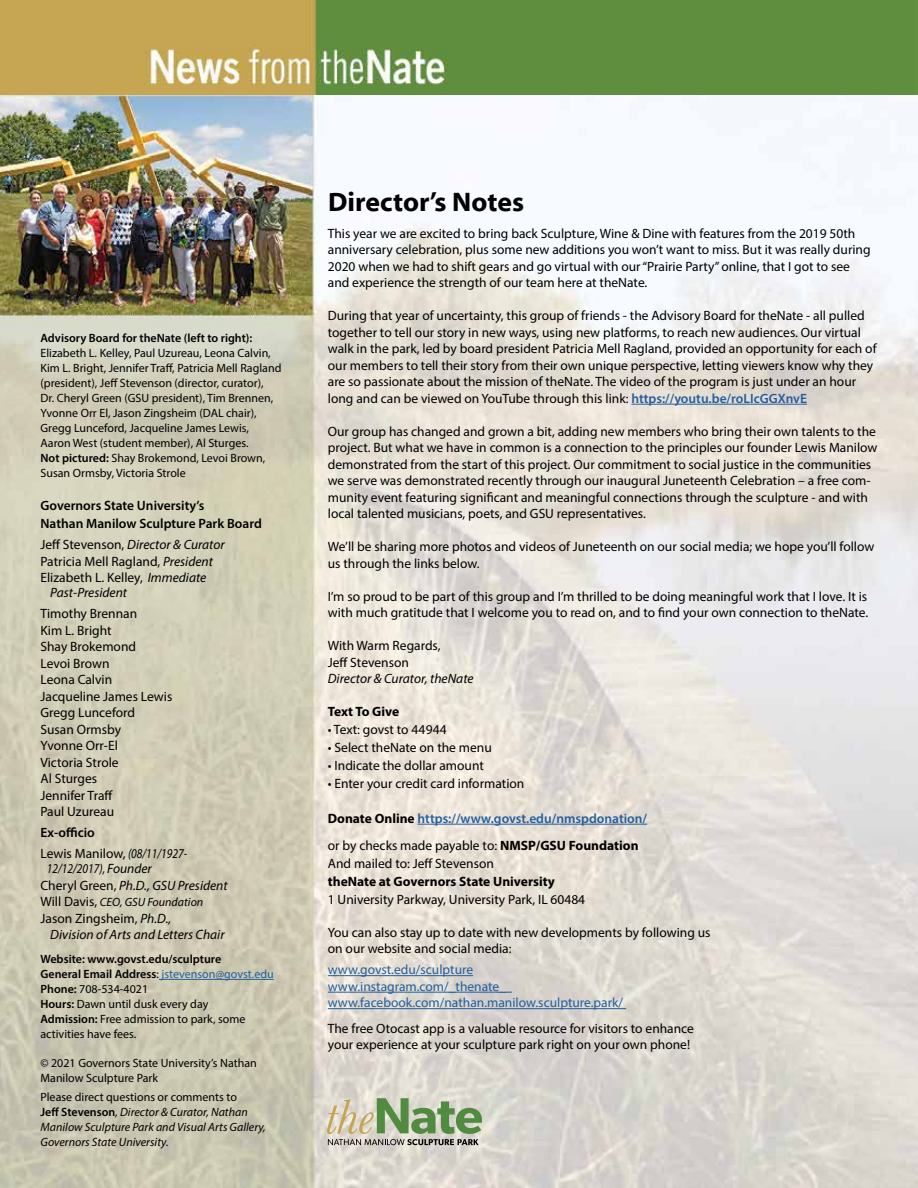
<style>
.page{position:relative;width:918px;height:1188px;background:#fff}
.page>*{position:absolute;margin:0;border:0;box-sizing:border-box;transform-origin:0 0}
.t1{font:700 27px "Myriad Web Pro";color:#000}
.t2{font:13.5px/16.5px "Myriad Pro";color:#000}
.t3{font:13.5px/16.5px "Myriad Pro";color:#215e9e}
.t4{font:600 13.5px/27px "Myriad Pro";color:#215e9e}
.t5{font:italic 13.5px/16.5px "Myriad Pro";color:#000}
.t6{font:600 13.5px/18px "Myriad Pro";color:#000}
.t7{font:italic 13.5px/16.5px "Myriad Pro";color:#000;scale:.85 1}
.t8{font:700 13.5px "Myriad Pro";color:#000}
.t9{font:12px/15px "Myriad Pro";color:#000}
.t10{font:italic 12px/15px "Myriad Pro";color:#000}
.t11{font:600 12px "Myriad Pro";color:#000}
.s1{font-weight:600}
.s2{font-style:italic}
.s3{font-style:normal}
.s4{font-style:normal;font-size:13.5px}
.s5{color:#215e9e}
.s6{font-weight:600;font-style:normal}
.s7{font-weight:600;color:#215e9e}
.s8{font-weight:700;color:#000}
.s9{font-weight:400;color:#000}
</style>
<div class="page">
<img style="left:0;top:94px;width:918px;height:1094px">
<hr style="left:631px;top:404px;width:176px;height:1px;background:#215e9e">
<hr style="left:418px;top:824px;width:229px;height:1px;background:#215e9e">
<hr style="left:328px;top:975px;width:145px;height:1px;background:#215e9e">
<hr style="left:328px;top:992px;width:184px;height:1px;background:#215e9e">
<hr style="left:328px;top:1008px;width:298px;height:1px;background:#215e9e">
<hr style="left:159px;top:979px;width:115px;height:1px;background:#215e9e">
<img style="left:0;top:0;width:918px;height:94px">
<svg style="left:327px;top:1098px;width:155px;height:47px;background:#aab697"></svg>
<p class="t11" style="left:40px;top:330px;width:213px">Advisory Board for theNate (left to right):</p>
<p class="t9" style="left:40px;top:345px;width:243px">Elizabeth L. Kelley, Paul Uzureau, Leona Calvin, Kim L. Bright, Jennifer Traff, Patricia Mell Ragland (president), Jeff Stevenson (director, curator),<br>Dr. Cheryl Green (GSU president), Tim Brennen, Yvonne Orr El, Jason Zingsheim (DAL chair), Gregg Lunceford, Jacqueline James Lewis, Aaron West (student member), Al Sturges.<br><span class="s1">Not pictured:</span> Shay Brokemond, Levoi Brown, Susan Ormsby, Victoria Strole</p>
<p class="t6" style="left:40px;top:496px;width:223px">Governors State University’s<br>Nathan Manilow Sculpture Park Board</p>
<p class="t2" style="left:40px;top:536px;width:186px">Jeff Stevenson, <span class="s2">Director &amp; Curator<br></span>Patricia Mell Ragland, <span class="s2">President<br></span>Elizabeth L. Kelley, <span class="s2">Immediate</span></p>
<p class="t5" style="left:50px;top:584px;width:78px">Past-President</p>
<p class="t2" style="left:40px;top:605px;width:133px">Timothy Brennan<br>Kim L. Bright<br>Shay Brokemond<br>Levoi Brown<br>Leona Calvin<br>Jacqueline James Lewis<br>Gregg Lunceford<br>Susan Ormsby<br>Yvonne Orr-El<br>Victoria Strole<br>Al Sturges<br>Jennifer Traff<br>Paul Uzureau</p>
<p class="t2" style="left:40px;top:822px;width:148px;line-height:21px"><span class="s1">Ex-officio<br></span>Lewis Manilow, <span class="s2">(08/11/1927-</span></p>
<p class="t7" style="left:41px;top:860px;width:222px;text-indent:6px">12/12/2017), Founder<br><span class="s3">Cheryl Green,</span> Ph.D., GSU President</p>
<p class="t10" style="left:41px;top:894px;width:164px"><span class="s4">Will Davis,</span> CEO, GSU Foundation</p>
<p class="t5" style="left:50px;top:910px;width:176px;text-indent:-10px"><span class="s3">Jason Zingsheim,</span> Ph.D.,<br>Division of Arts and Letters Chair</p>
<p class="t9" style="left:40px;top:951px;width:235px"><span class="s1">Website: www.govst.edu/sculpture<br>General Email Address</span>: <span class="s5">jstevenson@govst.edu </span><span class="s1">Phone:</span> 708-534-4021<br><span class="s1">Hours:</span> Dawn until dusk every day<br><span class="s1">Admission:</span> Free admission to park, some activities have fees.</p>
<p class="t9" style="left:40px;top:1055px;width:218px">© 2021 Governors State University’s Nathan<br>Manilow Sculpture Park</p>
<p class="t10" style="left:40px;top:1089px;width:227px"><span class="s3">Please direct questions or comments to<br></span><span class="s6">Jeff Stevenson</span>, Director &amp; Curator, Nathan Manilow Sculpture Park and Visual Arts Gallery, Governors State University.</p>
<h1 class="t1" style="left:328px;top:187px;width:197px">Director’s Notes</h1>
<p class="t2" style="left:328px;top:225px;width:544px">This year we are excited to bring back Sculpture, Wine &amp; Dine with features from the 2019 50th anniversary celebration, plus some new additions you won’t want to miss. But it was really during 2020 when we had to shift gears and go virtual with our “Prairie Party” online, that I got to see and experience the strength of our team here at theNate.</p>
<p class="t2" style="left:328px;top:307px;width:550px">During that year of uncertainty, this group of friends - the Advisory Board for theNate - all pulled together to tell our story in new ways, using new platforms, to reach new audiences. Our virtual walk in the park, led by board president Patricia Mell Ragland, provided an opportunity for each of our members to tell their story from their own unique perspective, letting viewers know why they are so passionate about the mission of theNate. The video of the program is just under an hour long and can be viewed on YouTube through this link: <span class="s7">https://youtu.be/roLIcGGXnvE</span></p>
<p class="t2" style="left:328px;top:423px;width:551px">Our group has changed and grown a bit, adding new members who bring their own talents to the project. But what we have in common is a connection to the principles our founder Lewis Manilow demonstrated from the start of this project. Our commitment to social justice in the communities we serve was demonstrated recently through our inaugural Juneteenth Celebration – a free com&shy;munity event featuring significant and meaningful connections through the sculpture - and with local talented musicians, poets, and GSU representatives.</p>
<p class="t2" style="left:328px;top:538px;width:548px">We’ll be sharing more photos and videos of Juneteenth on our social media; we hope you’ll follow us through the links below.</p>
<p class="t2" style="left:328px;top:588px;width:542px">I’m so proud to be part of this group and I’m thrilled to be doing meaningful work that I love. It is with much gratitude that I welcome you to read on, and to find your own connection to theNate.</p>
<p class="t2" style="left:328px;top:637px;width:114px">With Warm Regards,<br>Jeff Stevenson</p>
<p class="t5" style="left:328px;top:670px;width:147px">Director &amp; Curator, theNate</p>
<p class="t8" style="left:328px;top:703px;width:73px">Text To Give</p>
<p class="t2" style="left:328px;top:721px;width:120px">• Text: govst to 44944</p>
<p class="t2" style="left:328px;top:739px;width:166px">• Select theNate on the menu</p>
<p class="t2" style="left:328px;top:757px;width:158px">• Indicate the dollar amount</p>
<p class="t2" style="left:328px;top:775px;width:198px">• Enter your credit card information</p>
<p class="t4" style="left:328px;top:804px;width:321px"><span class="s8">Donate Online</span> https://www.govst.edu/nmspdonation/ <span class="s9">or by checks made payable to:</span> <span class="s8">NMSP/GSU Foundation</span></p>
<p class="t2" style="left:328px;top:855px;width:168px">And mailed to: Jeff Stevenson</p>
<p class="t8" style="left:328px;top:872px;width:228px">theNate at Governors State University</p>
<p class="t2" style="left:328px;top:891px;width:259px">1 University Parkway, University Park, IL 60484</p>
<p class="t2" style="left:328px;top:924px;width:384px">You can also stay up to date with new developments by following us on our website and social media:</p>
<p class="t3" style="left:328px;top:961px;width:297px">www.govst.edu/sculpture www.instagram.com/_thenate_ www.facebook.com/nathan.manilow.sculpture.park/</p>
<p class="t2" style="left:328px;top:1020px;width:368px">The free Otocast app is a valuable resource for visitors to enhance your experience at your sculpture park right on your own phone!</p>
</div>
